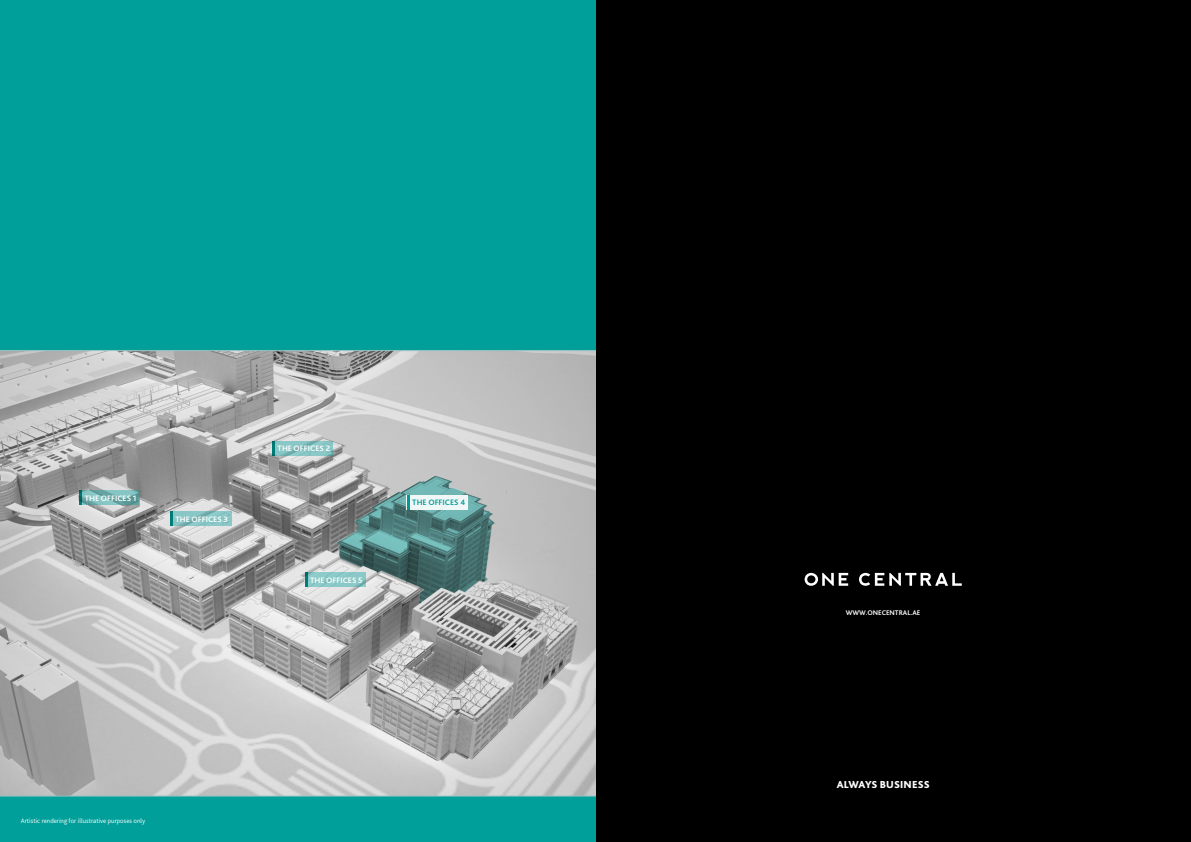
<style>
.page{position:relative;width:1191px;height:842px;background:#fff}
.page>*{position:absolute;margin:0;border:0;box-sizing:border-box;transform-origin:0 0}
.t1{font:800 10.6px "Bliss 2";letter-spacing:.005em;color:#fff}
.t2{font:700 8.2px "Bliss 2";color:#fff}
.t3{font:700 8.2px "Bliss 2";color:#009f9a}
.t4{font:700 7.1px "Bliss 2";color:#fff}
.t5{font:300 6.8px "Bliss 2";color:#fff}
</style>
<div class="page">
<div style="left:595px;top:0;width:596px;height:842px;background:#000"></div>
<svg style="left:859px;top:573px;width:102px;height:13px"></svg>
<svg style="left:804px;top:573px;width:44px;height:13px"></svg>
<div style="left:0;top:0;width:595px;height:842px;background:#009f9a"></div>
<img style="left:0;top:351px;width:595px;height:445px">
<svg style="left:336px;top:476px;width:159px;height:127px;background:#769392"></svg>
<hr style="left:0;top:350px;width:595px;height:1px;background:#8dc2bf">
<hr style="left:0;top:796px;width:595px;height:1px;background:#8dc2bf">
<svg style="left:82px;top:491px;width:58px;height:14px"></svg>
<hr style="left:79px;top:491px;width:3px;height:14px;background:#009f9a">
<div style="left:305px;top:573px;width:60px;height:14px;background:#8ac9c7"></div>
<hr style="left:305px;top:573px;width:3px;height:14px;background:#009f9a">
<svg style="left:173px;top:512px;width:58px;height:14px"></svg>
<hr style="left:170px;top:512px;width:3px;height:14px;background:#009f9a">
<svg style="left:275px;top:441px;width:58px;height:14px"></svg>
<hr style="left:272px;top:441px;width:3px;height:14px;background:#009f9a">
<div style="left:407px;top:495px;width:61px;height:14px;background:#f0f7f7"></div>
<hr style="left:407px;top:495px;width:3px;height:14px;background:#009f9a">
<p class="t2" style="left:85px;top:493px;width:53px">THE OFFICES 1</p>
<p class="t2" style="left:175px;top:514px;width:54px">THE OFFICES 3</p>
<p class="t2" style="left:277px;top:443px;width:54px">THE OFFICES 2</p>
<p class="t2" style="left:310px;top:575px;width:54px">THE OFFICES 5</p>
<p class="t3" style="left:412px;top:497px;width:54px">THE OFFICES 4</p>
<p class="t5" style="left:21px;top:817px;width:126px">Artistic rendering for illustrative purposes only</p>
<p class="t4" style="left:846px;top:608px;width:76px">WWW.ONECENTRAL.AE</p>
<h1 class="t1" style="left:836px;top:778px;width:95px">ALWAYS BUSINESS</h1>
</div>
